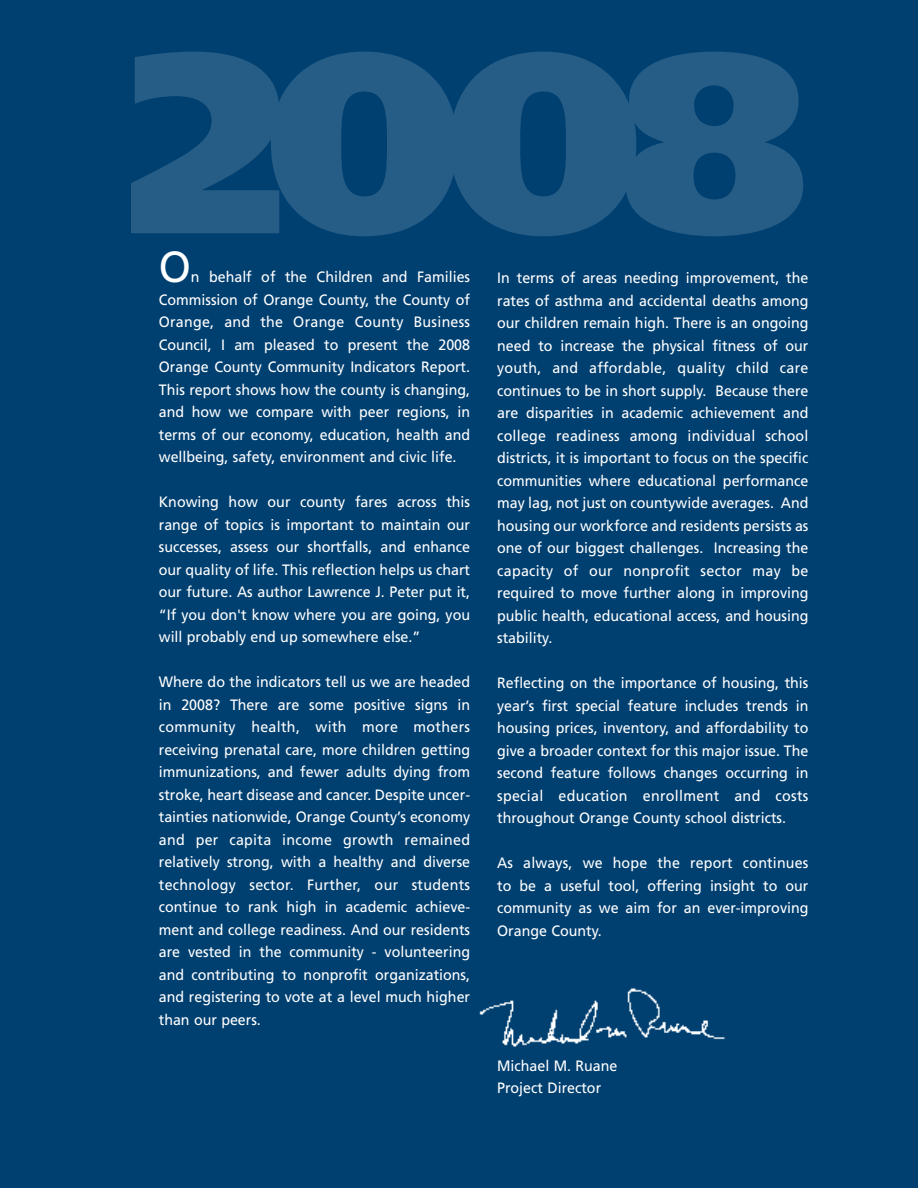
<style>
.page{position:relative;width:918px;height:1188px;background:#004071}
.page>*{position:absolute;margin:0;border:0;box-sizing:border-box;transform-origin:0 0}
.t1{font:900 255.9px "Frutiger";color:#265d86;scale:1.05 1}
.t2{font:43.5px "Frutiger";color:#fff;scale:.95 1}
.t3{font:15px/22.5px "Frutiger";color:#fff;text-align:justify;scale:.95 1}
</style>
<div class="page">
<img style="left:479px;top:988px;width:246px;height:59px">
<h1 class="t1" style="left:126px;top:41px;width:650px">2008</h1>
<h2 class="t2" style="left:159px;top:249px;width:35px">O</h2>
<p class="t3" style="left:159px;top:267px;width:329px;text-indent:32px">n behalf of the Children and Families Commission of Orange County, the County of Orange, and the Orange County Business Council, I am pleased to present the 2008<br>Orange County Community Indicators Report.<br>This report shows how the county is changing, and how we compare with peer regions, in terms of our economy, education, health and wellbeing, safety, environment and civic life.</p>
<p class="t3" style="left:159px;top:492px;width:329px">Knowing how our county fares across this range of topics is important to maintain our successes, assess our shortfalls, and enhance our quality of life. This reflection helps us chart our future. As author Lawrence J. Peter put it, “If you don't know where you are going, you will probably end up somewhere else.”</p>
<p class="t3" style="left:159px;top:672px;width:329px">Where do the indicators tell us we are headed in 2008? There are some positive signs in community health, with more mothers receiving prenatal care, more children getting immunizations, and fewer adults dying from stroke, heart disease and cancer. Despite uncer&shy;tainties nationwide, Orange County’s economy and per capita income growth remained relatively strong, with a healthy and diverse technology sector. Further, our students continue to rank high in academic achieve&shy;ment and college readiness. And our residents are vested in the community - volunteering and contributing to nonprofit organizations, and registering to vote at a level much higher than our peers.</p>
<p class="t3" style="left:497px;top:268px;width:329px">In terms of areas needing improvement, the rates of asthma and accidental deaths among our children remain high. There is an ongoing need to increase the physical fitness of our youth, and affordable, quality child care continues to be in short supply. Because there are disparities in academic achievement and college readiness among individual school districts, it is important to focus on the specific communities where educational performance may lag, not just on countywide averages. And housing our workforce and residents persists as one of our biggest challenges. Increasing the capacity of our nonprofit sector may be required to move further along in improving public health, educational access, and housing stability.</p>
<p class="t3" style="left:497px;top:673px;width:329px">Reflecting on the importance of housing, this year’s first special feature includes trends in housing prices, inventory, and affordability to give a broader context for this major issue. The second feature follows changes occurring in special education enrollment and costs throughout Orange County school districts.</p>
<p class="t3" style="left:497px;top:853px;width:329px">As always, we hope the report continues to be a useful tool, offering insight to our community as we aim for an ever-improving Orange County.</p>
<p class="t3" style="left:497px;top:1055px;width:128px">Michael M. Ruane<br>Project Director</p>
</div>
